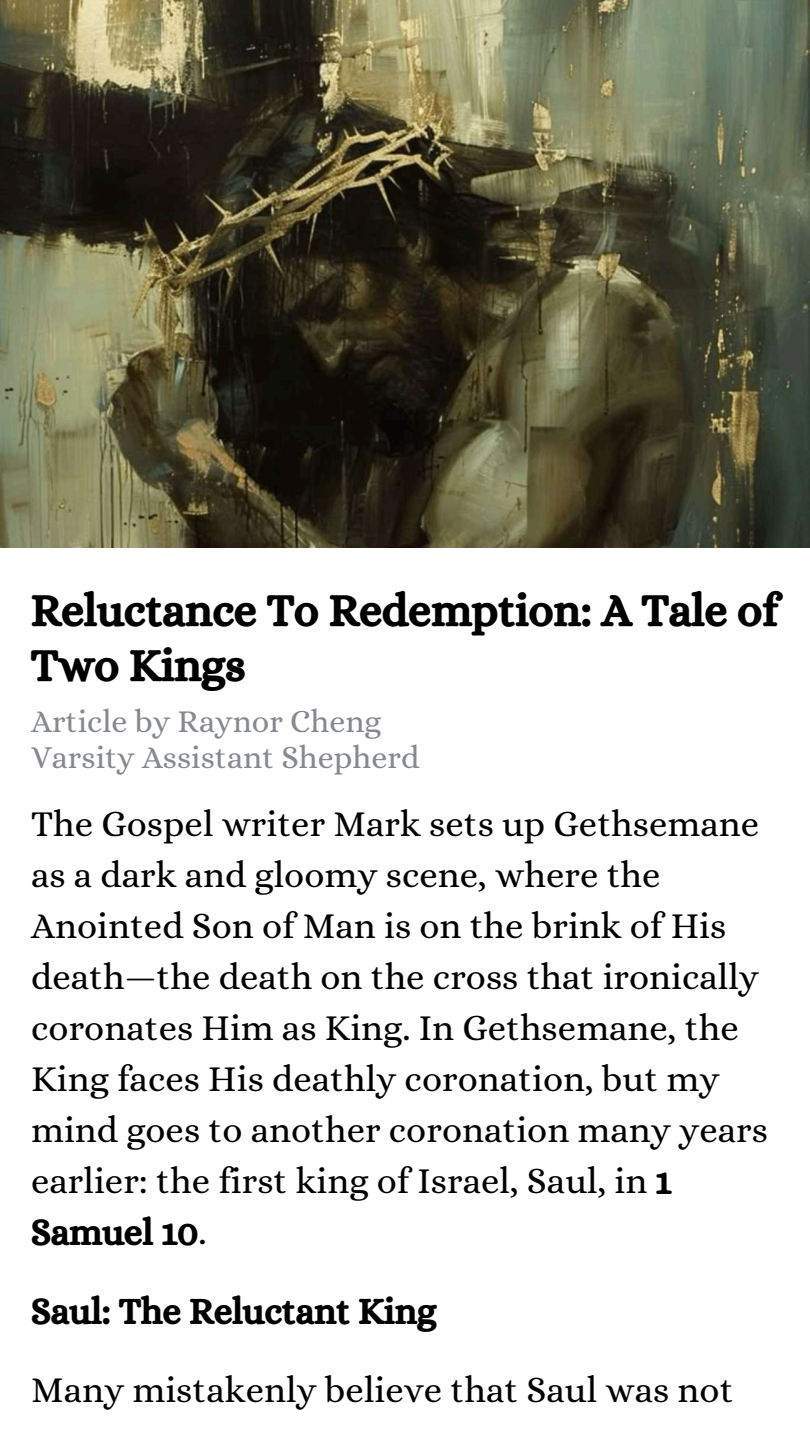
<style>
.page{position:relative;width:810px;height:1441px;background:#fff}
.page>*{position:absolute;margin:0;border:0;box-sizing:border-box;transform-origin:0 0}
.t1{font:45.3px/54.8px "CA Generated";color:#000}
.t2{font:36.7px/51px "Alice";color:#000}
.t3{font:36.7px/78.8px "CA Generated";color:#000}
.t4{font:32px/36.8px "Alice";color:#868a90}
.s1{font-family:"CA Generated"}
.s2{font-family:"Alice"}
</style>
<div class="page">
<img style="left:0;top:0;width:810px;height:547px">
<p class="t1" style="left:31px;top:582px;width:748px">Reluctance To Redemption: A Tale of<br>Two Kings</p>
<p class="t4" style="left:31px;top:702px;width:390px">Article by Raynor Cheng<br>Varsity Assistant Shepherd</p>
<p class="t2" style="left:31px;top:797px;width:738px">The Gospel writer Mark sets up Gethsemane as a dark and gloomy scene, where the Anointed Son of Man is on the brink of His death—the death on the cross that ironically coronates Him as King. In Gethsemane, the King faces His deathly coronation, but my mind goes to another coronation many years earlier: the first king of Israel, Saul, in <span class="s1">1</span></p>
<p class="t3" style="left:31px;top:1191px;width:407px">Samuel 10<span class="s2">.<br></span>Saul: The Reluctant King</p>
<p class="t2" style="left:31px;top:1363px;width:704px">Many mistakenly believe that Saul was not</p>
</div>
